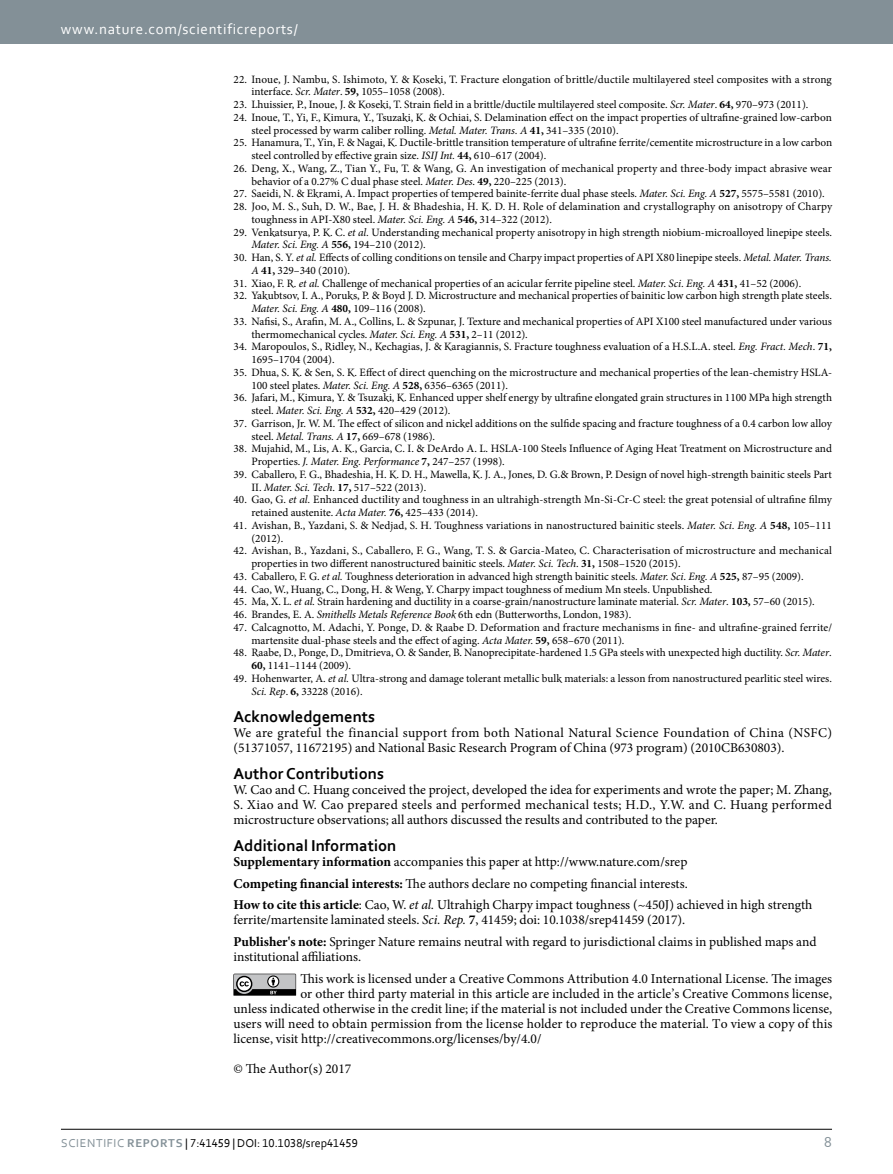
<style>
.page{position:relative;width:893px;height:1174px;background:#fff}
.page>*{position:absolute;margin:0;border:0;box-sizing:border-box;transform-origin:0 0}
.t1{font:700 16.5px "Corbel";color:#000}
.t2{font:15px "Corbel";letter-spacing:.045em;color:#fff}
.t3{font:15px "Corbel";color:#839097}
.t4{font:13.5px/15px "Minion Pro";color:#000}
.t5{font:12px "Corbel";color:#000}
.t6{font:11.25px/12.8px "Minion Pro";color:#000}
.s1{font-style:italic}
.s2{font-weight:700}
.s3{color:#839097}
.s4{font-weight:700;color:#839097}
</style>
<div class="page">
<div style="left:0;top:0;width:893px;height:43px;background:#839097"></div>
<hr style="left:61px;top:1129px;width:771px;height:1px;background:#000">
<svg style="left:233px;top:973px;width:63px;height:22px"></svg>
<h2 class="t2" style="left:61px;top:19px;width:238px">www.nature.com/scientificreports/</h2>
<p class="t6" style="left:251px;top:73px;width:582px;text-indent:-18px">22. Inoue, J. Nambu, S. Ishimoto, Y. &amp; Koseki, T. Fracture elongation of brittle/ductile multilayered steel composites with a strong interface. <span class="s1">Scr. Mater</span>. <span class="s2">59,</span> 1055–1058 (2008).</p>
<p class="t6" style="left:234px;top:98px;width:576px">23. Lhuissier, P., Inoue, J. &amp; Koseki, T. Strain field in a brittle/ductile multilayered steel composite. <span class="s1">Scr. Mater</span>. <span class="s2">64,</span> 970–973 (2011).</p>
<p class="t6" style="left:251px;top:111px;width:582px;text-indent:-18px">24. Inoue, T., Yi, F., Kimura, Y., Tsuzaki, K. &amp; Ochiai, S. Delamination effect on the impact properties of ultrafine-grained low-carbon steel processed by warm caliber rolling. <span class="s1">Metal. Mater. Trans. A</span> <span class="s2">41,</span> 341–335 (2010).</p>
<p class="t6" style="left:251px;top:136px;width:582px;text-indent:-18px">25. Hanamura, T., Yin, F. &amp; Nagai, K. Ductile-brittle transition temperature of ultrafine ferrite/cementite microstructure in a low carbon steel controlled by effective grain size. <span class="s1">ISIJ Int.</span> <span class="s2">44,</span> 610–617 (2004).</p>
<p class="t6" style="left:251px;top:162px;width:582px;text-indent:-18px">26. Deng, X., Wang, Z., Tian Y., Fu, T. &amp; Wang, G. An investigation of mechanical property and three-body impact abrasive wear behavior of a 0.27% C dual phase steel. <span class="s1">Mater. Des</span>. <span class="s2">49,</span> 220–225 (2013).</p>
<p class="t6" style="left:234px;top:187px;width:593px">27. Saeidi, N. &amp; Ekrami, A. Impact properties of tempered bainite-ferrite dual phase steels. <span class="s1">Mater. Sci. Eng. A</span> <span class="s2">527,</span> 5575–5581 (2010).</p>
<p class="t6" style="left:251px;top:200px;width:582px;text-indent:-18px">28. Joo, M. S., Suh, D. W., Bae, J. H. &amp; Bhadeshia, H. K. D. H. Role of delamination and crystallography on anisotropy of Charpy toughness in API-X80 steel. <span class="s1">Mater. Sci. Eng. A</span> <span class="s2">546,</span> 314–322 (2012).</p>
<p class="t6" style="left:251px;top:226px;width:582px;text-indent:-18px">29. Venkatsurya, P. K. C. <span class="s1">et al.</span> Understanding mechanical property anisotropy in high strength niobium-microalloyed linepipe steels.<br><span class="s1">Mater. Sci. Eng. A</span> <span class="s2">556,</span> 194–210 (2012).</p>
<p class="t6" style="left:251px;top:251px;width:582px;text-indent:-18px">30. Han, S. Y. <span class="s1">et al.</span> Effects of colling conditions on tensile and Charpy impact properties of API X80 linepipe steels. <span class="s1">Metal. Mater. Trans.<br>A</span> <span class="s2">41,</span> 329–340 (2010).</p>
<p class="t6" style="left:234px;top:277px;width:569px">31. Xiao, F. R. <span class="s1">et al.</span> Challenge of mechanical properties of an acicular ferrite pipeline steel. <span class="s1">Mater. Sci. Eng. A</span> <span class="s2">431,</span> 41–52 (2006).</p>
<p class="t6" style="left:251px;top:289px;width:582px;text-indent:-18px">32. Yakubtsov, I. A., Poruks, P. &amp; Boyd J. D. Microstructure and mechanical properties of bainitic low carbon high strength plate steels.<br><span class="s1">Mater. Sci. Eng. A</span> <span class="s2">480,</span> 109–116 (2008).</p>
<p class="t6" style="left:251px;top:315px;width:582px;text-indent:-18px">33. Nafisi, S., Arafin, M. A., Collins, L. &amp; Szpunar, J. Texture and mechanical properties of API X100 steel manufactured under various thermomechanical cycles. <span class="s1">Mater. Sci. Eng. A</span> <span class="s2">531,</span> 2–11 (2012).</p>
<p class="t6" style="left:251px;top:340px;width:582px;text-indent:-18px">34. Maropoulos, S., Ridley, N., Kechagias, J. &amp; Karagiannis, S. Fracture toughness evaluation of a H.S.L.A. steel. <span class="s1">Eng. Fract. Mech</span>. <span class="s2">71,<br></span>1695–1704 (2004).</p>
<p class="t6" style="left:251px;top:366px;width:582px;text-indent:-18px">35. Dhua, S. K. &amp; Sen, S. K. Effect of direct quenching on the microstructure and mechanical properties of the lean-chemistry HSLA-<br>100 steel plates. <span class="s1">Mater. Sci. Eng. A</span> <span class="s2">528,</span> 6356–6365 (2011).</p>
<p class="t6" style="left:251px;top:391px;width:582px;text-indent:-18px">36. Jafari, M., Kimura, Y. &amp; Tsuzaki, K. Enhanced upper shelf energy by ultrafine elongated grain structures in 1100 MPa high strength steel. <span class="s1">Mater. Sci. Eng. A</span> <span class="s2">532,</span> 420–429 (2012).</p>
<p class="t6" style="left:251px;top:417px;width:582px;text-indent:-18px">37. Garrison, Jr. W. M. The effect of silicon and nickel additions on the sulfide spacing and fracture toughness of a 0.4 carbon low alloy steel. <span class="s1">Metal. Trans. A</span> <span class="s2">17,</span> 669–678 (1986).</p>
<p class="t6" style="left:251px;top:442px;width:582px;text-indent:-18px">38. Mujahid, M., Lis, A. K., Garcia, C. I. &amp; DeArdo A. L. HSLA-100 Steels Influence of Aging Heat Treatment on Microstructure and<br>Properties. <span class="s1">J. Mater. Eng. Performance</span> <span class="s2">7,</span> 247–257 (1998).</p>
<p class="t6" style="left:251px;top:468px;width:582px;text-indent:-18px">39. Caballero, F. G., Bhadeshia, H. K. D. H., Mawella, K. J. A., Jones, D. G.&amp; Brown, P. Design of novel high-strength bainitic steels Part<br>II. <span class="s1">Mater. Sci. Tech</span>. <span class="s2">17,</span> 517–522 (2013).</p>
<p class="t6" style="left:251px;top:493px;width:582px;text-indent:-18px">40. Gao, G. <span class="s1">et al.</span> Enhanced ductility and toughness in an ultrahigh-strength Mn-Si-Cr-C steel: the great potensial of ultrafine filmy retained austenite. <span class="s1">Acta Mater.</span> <span class="s2">76,</span> 425–433 (2014).</p>
<p class="t6" style="left:251px;top:519px;width:582px;text-indent:-18px">41. Avishan, B., Yazdani, S. &amp; Nedjad, S. H. Toughness variations in nanostructured bainitic steels. <span class="s1">Mater. Sci. Eng. A</span> <span class="s2">548,</span> 105–111 (2012).</p>
<p class="t6" style="left:251px;top:544px;width:582px;text-indent:-18px">42. Avishan, B., Yazdani, S., Caballero, F. G., Wang, T. S. &amp; Garcia-Mateo, C. Characterisation of microstructure and mechanical properties in two different nanostructured bainitic steels. <span class="s1">Mater. Sci. Tech</span>. <span class="s2">31,</span> 1508–1520 (2015).</p>
<p class="t6" style="left:234px;top:570px;width:572px">43. Caballero, F. G. <span class="s1">et al.</span> Toughness deterioration in advanced high strength bainitic steels. <span class="s1">Mater. Sci. Eng. A</span> <span class="s2">525,</span> 87–95 (2009).</p>
<p class="t6" style="left:234px;top:582px;width:480px">44. Cao, W., Huang, C., Dong, H. &amp; Weng, Y. Charpy impact toughness of medium Mn steels. Unpublished.</p>
<p class="t6" style="left:234px;top:595px;width:583px">45. Ma, X. L. <span class="s1">et al.</span> Strain hardening and ductility in a coarse-grain/nanostructure laminate material. <span class="s1">Scr. Mater</span>. <span class="s2">103,</span> 57–60 (2015).</p>
<p class="t6" style="left:234px;top:608px;width:399px">46. Brandes, E. A. <span class="s1">Smithells Metals Reference Book</span> 6th edn (Butterworths, London, 1983).</p>
<p class="t6" style="left:251px;top:621px;width:582px;text-indent:-18px">47. Calcagnotto, M. Adachi, Y. Ponge, D. &amp; Raabe D. Deformation and fracture mechanisms in fine- and ultrafine-grained ferrite/ martensite dual-phase steels and the effect of aging. <span class="s1">Acta Mater.</span> <span class="s2">59,</span> 658–670 (2011).</p>
<p class="t6" style="left:251px;top:646px;width:582px;text-indent:-18px">48. Raabe, D., Ponge, D., Dmitrieva, O. &amp; Sander, B. Nanoprecipitate-hardened 1.5 GPa steels with unexpected high ductility. <span class="s1">Scr. Mater</span>.<br><span class="s2">60,</span> 1141–1144 (2009).</p>
<p class="t6" style="left:251px;top:672px;width:582px;text-indent:-18px">49. Hohenwarter, A. <span class="s1">et al.</span> Ultra-strong and damage tolerant metallic bulk materials: a lesson from nanostructured pearlitic steel wires.<br><span class="s1">Sci. Rep</span>. <span class="s2">6,</span> 33228 (2016).</p>
<h1 class="t1" style="left:233px;top:706px;width:143px">Acknowledgements</h1>
<p class="t4" style="left:233px;top:725px;width:600px">We are grateful the financial support from both National Natural Science Foundation of China (NSFC) (51371057, 11672195) and National Basic Research Program of China (973 program) (2010CB630803).</p>
<h1 class="t1" style="left:233px;top:763px;width:152px">Author Contributions</h1>
<p class="t4" style="left:233px;top:782px;width:600px;text-align:justify">W. Cao and C. Huang conceived the project, developed the idea for experiments and wrote the paper; M. Zhang, S. Xiao and W. Cao prepared steels and performed mechanical tests; H.D., Y.W. and C. Huang performed microstructure observations; all authors discussed the results and contributed to the paper.</p>
<h1 class="t1" style="left:233px;top:835px;width:164px">Additional Information</h1>
<p class="t4" style="left:233px;top:850px;width:580px;line-height:21.8px"><span class="s2">Supplementary information</span> accompanies this paper at http://www.nature.com/srep<br><span class="s2">Competing financial interests:</span> The authors declare no competing financial interests.<br><span class="s2">How to cite this article</span>: Cao, W. <span class="s1">et al.</span> Ultrahigh Charpy impact toughness (~450J) achieved in high strength</p>
<p class="t4" style="left:233px;top:909px;width:584px;line-height:21.8px">ferrite/martensite laminated steels. <span class="s1">Sci. Rep.</span> <span class="s2">7</span>, 41459; doi: 10.1038/srep41459 (2017).<br><span class="s2">Publisher's note:</span> Springer Nature remains neutral with regard to jurisdictional claims in published maps and</p>
<p class="t4" style="left:300px;top:946px;width:533px;line-height:21.8px;text-indent:-67px">institutional affiliations.<br>This work is licensed under a Creative Commons Attribution 4.0 International License. The images</p>
<p class="t4" style="left:233px;top:986px;width:600px;text-align:justify;text-indent:67px">or other third party material in this article are included in the article’s Creative Commons license, unless indicated otherwise in the credit line; if the material is not included under the Creative Commons license, users will need to obtain permission from the license holder to reproduce the material. To view a copy of this license, visit http://creativecommons.org/licenses/by/4.0/</p>
<p class="t4" style="left:233px;top:1061px;width:119px">© The Author(s) 2017</p>
<p class="t5" style="left:61px;top:1135px;width:298px"><span class="s3">Scientific</span> <span class="s4">Reports</span> | 7:41459 | DOI: 10.1038/srep41459</p>
<h2 class="t3" style="left:824px;top:1132px;width:9px">8</h2>
</div>
